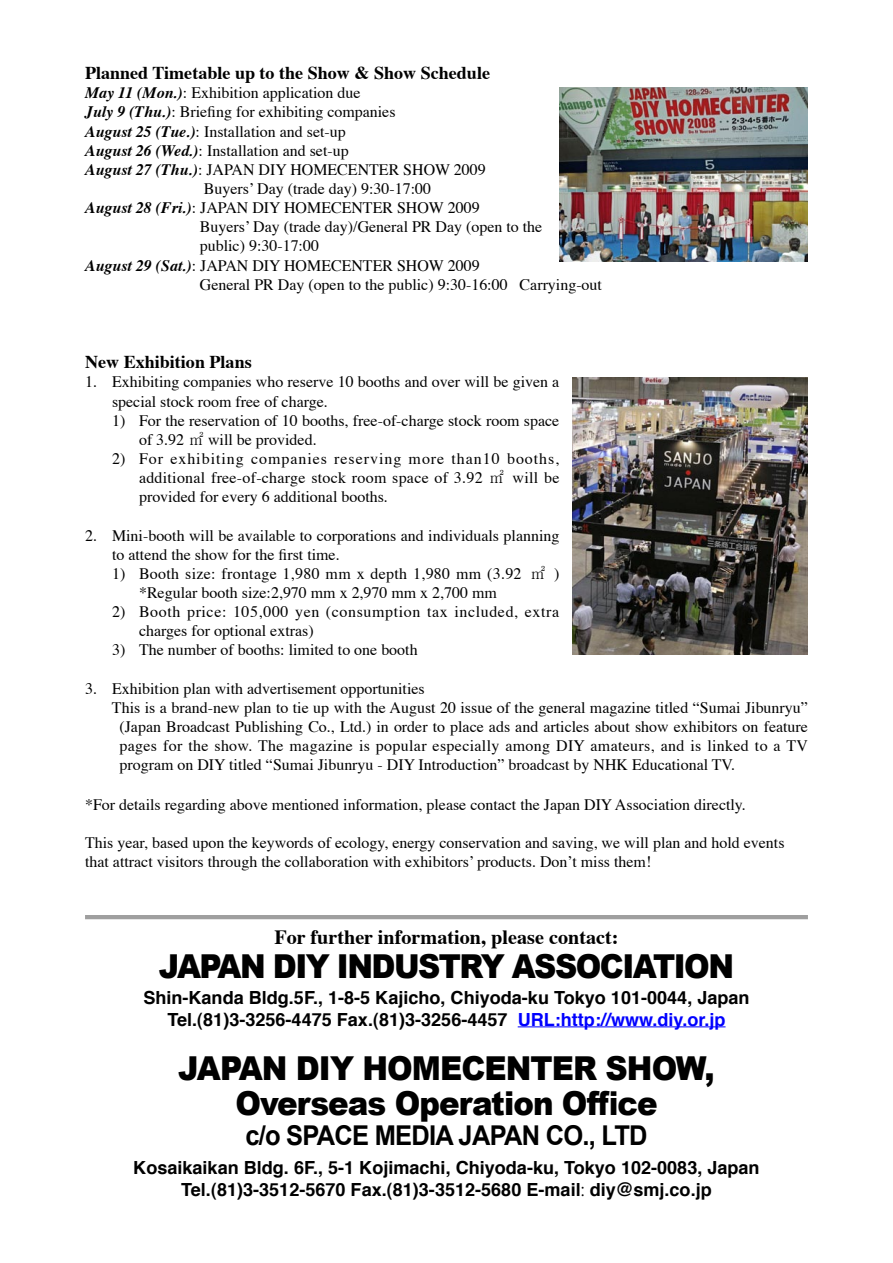
<style>
.page{position:relative;width:893px;height:1263px;background:#fff}
.page>*{position:absolute;margin:0;border:0;box-sizing:border-box;transform-origin:0 0}
.標準{font:900 33px "Arial";letter-spacing:-.03em;color:#000;scale:.93 1}
.標準-2{font:900 33px "Arial";letter-spacing:-.05em;color:#000;scale:.93 1}
.標準-3{font:700 27.3px "Arial";letter-spacing:-.03em;color:#000;scale:.93 1}
.標準-4{font:700 20.25px "Times";color:#000}
.標準-5{font:700 18px "Helvetica";color:#000}
.標準-6{font:700 18px "Times";color:#000}
.List_Paragraph{font:15.9px/19.2px "Times";color:#000}
.標準-7{font:15.9px/19.2px "Times";color:#000}
.List_Paragraph-2{font:15.9px/19.2px "Times";letter-spacing:.02em;color:#000}
.List_Paragraph-3{font:15.9px/19.2px "Times";letter-spacing:.04em;color:#000}
.s1{font-weight:700;font-style:italic}
.s2{font-family:"MS Mincho"}
.s3{color:#00f}
.s4{font-family:"Koz Min Std";font-weight:400}
</style>
<div class="page">
<hr style="left:85px;top:915px;width:723px;height:4px;background:#9f9f9f">
<hr style="left:518px;top:1026px;width:207px;height:1px;background:#00f">
<img style="left:559px;top:87px;width:249px;height:174px">
<img style="left:572px;top:378px;width:236px;height:277px">
<p class="標準-6" style="left:85px;top:56px;width:406px">Planned Timetable up to the Show &amp; Show Schedule</p>
<p class="標準-7" style="left:85px;top:82px;width:277px"><span class="s1">May 11 (Mon.)</span>: Exhibition application due</p>
<p class="標準-7" style="left:85px;top:101px;width:312px"><span class="s1">July 9 (Thu.)</span>: Briefing for exhibiting companies</p>
<p class="標準-7" style="left:85px;top:120px;width:262px"><span class="s1">August 25 (Tue.)</span>: Installation and set-up</p>
<p class="標準-7" style="left:85px;top:139px;width:265px"><span class="s1">August 26 (Wed.)</span>: Installation and set-up</p>
<p class="標準-7" style="left:85px;top:159px;width:402px"><span class="s1">August 27 (Thu.)</span>: JAPAN DIY HOMECENTER SHOW 2009</p>
<p class="標準-7" style="left:204px;top:178px;width:229px">Buyers’ Day (trade day) 9:30-17:00</p>
<p class="標準-7" style="left:85px;top:197px;width:396px"><span class="s1">August 28 (Fri.)</span>: JAPAN DIY HOMECENTER SHOW 2009</p>
<p class="標準-7" style="left:200px;top:216px;width:344px">Buyers’ Day (trade day)/General PR Day (open to the</p>
<p class="標準-7" style="left:200px;top:235px;width:121px">public) 9:30-17:00</p>
<p class="標準-7" style="left:85px;top:254px;width:396px"><span class="s1">August 29 (Sat.)</span>: JAPAN DIY HOMECENTER SHOW 2009</p>
<p class="標準-7" style="left:200px;top:273px;width:404px">General PR Day (open to the public) 9:30-16:00 Carrying-out</p>
<p class="標準-6" style="left:85px;top:345px;width:168px">New Exhibition Plans</p>
<p class="List_Paragraph" style="left:112px;top:371px;width:449px;text-indent:-27px">1. Exhibiting companies who reserve 10 booths and over will be given a special stock room free of charge.</p>
<p class="List_Paragraph" style="left:139px;top:409px;width:422px;text-indent:-27px">1) For the reservation of 10 booths, free-of-charge stock room space of 3.92 <span class="s2">㎡</span> will be provided.</p>
<p class="List_Paragraph" style="left:139px;top:448px;width:422px;text-align:justify;text-indent:-27px">2) For exhibiting companies reserving more than10 booths, additional free-of-charge stock room space of 3.92 <span class="s2">㎡</span> will be provided for every 6 additional booths.</p>
<p class="List_Paragraph" style="left:112px;top:524px;width:449px;text-indent:-27px">2. Mini-booth will be available to corporations and individuals planning to attend the show for the first time.</p>
<p class="List_Paragraph-2" style="left:139px;top:562px;width:422px;text-indent:-27px">1) Booth size: frontage 1,980 mm x depth 1,980 mm (3.92 <span class="s2">㎡</span> ) *Regular booth size:2,970 mm x 2,970 mm x 2,700 mm</p>
<p class="List_Paragraph-3" style="left:139px;top:601px;width:422px;text-indent:-27px">2) Booth price: 105,000 yen (consumption tax included, extra charges for optional extras)</p>
<p class="List_Paragraph" style="left:112px;top:639px;width:307px">3) The number of booths: limited to one booth</p>
<p class="List_Paragraph" style="left:85px;top:677px;width:341px">3. Exhibition plan with advertisement opportunities</p>
<p class="List_Paragraph" style="left:119px;top:696px;width:690px;text-align:justify;text-indent:-8px">This is a brand-new plan to tie up with the August 20 issue of the general magazine titled “Sumai Jibunryu” (Japan Broadcast Publishing Co., Ltd.) in order to place ads and articles about show exhibitors on feature pages for the show. The magazine is popular especially among DIY amateurs, and is linked to a TV program on DIY titled “Sumai Jibunryu - DIY Introduction” broadcast by NHK Educational TV.</p>
<p class="標準-7" style="left:85px;top:793px;width:662px">*For details regarding above mentioned information, please contact the Japan DIY Association directly.</p>
<p class="標準-7" style="left:85px;top:832px;width:701px">This year, based upon the keywords of ecology, energy conservation and saving, we will plan and hold events that attract visitors through the collaboration with exhibitors’ products. Don’t miss them!</p>
<p class="標準-4" style="left:274px;top:918px;width:346px">For further information, please contact:</p>
<p class="標準-2" style="left:159px;top:947px;width:620px">JAPAN DIY INDUSTRY ASSOCIATION</p>
<p class="標準-5" style="left:143px;top:981px;width:608px">Shin-Kanda Bldg.5F., 1-8-5 Kajicho, Chiyoda-ku Tokyo 101-0044, Japan</p>
<p class="標準-5" style="left:167px;top:1003px;width:560px">Tel.(81)3-3256-4475 Fax.(81)3-3256-4457 <span class="s3">URL:http://www.diy.or.jp</span></p>
<p class="標準" style="left:178px;top:1050px;width:579px">JAPAN DIY HOMECENTER SHOW,</p>
<p class="標準" style="left:235px;top:1085px;width:456px">Overseas Operation Office</p>
<p class="標準-3" style="left:245px;top:1120px;width:434px">c/o SPACE MEDIA JAPAN CO., LTD</p>
<p class="標準-5" style="left:133px;top:1151px;width:628px">Kosaikaikan Bldg. 6F., 5-1 Kojimachi, Chiyoda-ku, Tokyo 102-0083, Japan</p>
<p class="標準-5" style="left:181px;top:1173px;width:532px">Tel.(81)3-3512-5670 Fax.(81)3-3512-5680 E-mail<span class="s4">:</span> diy@smj.co.jp</p>
</div>
